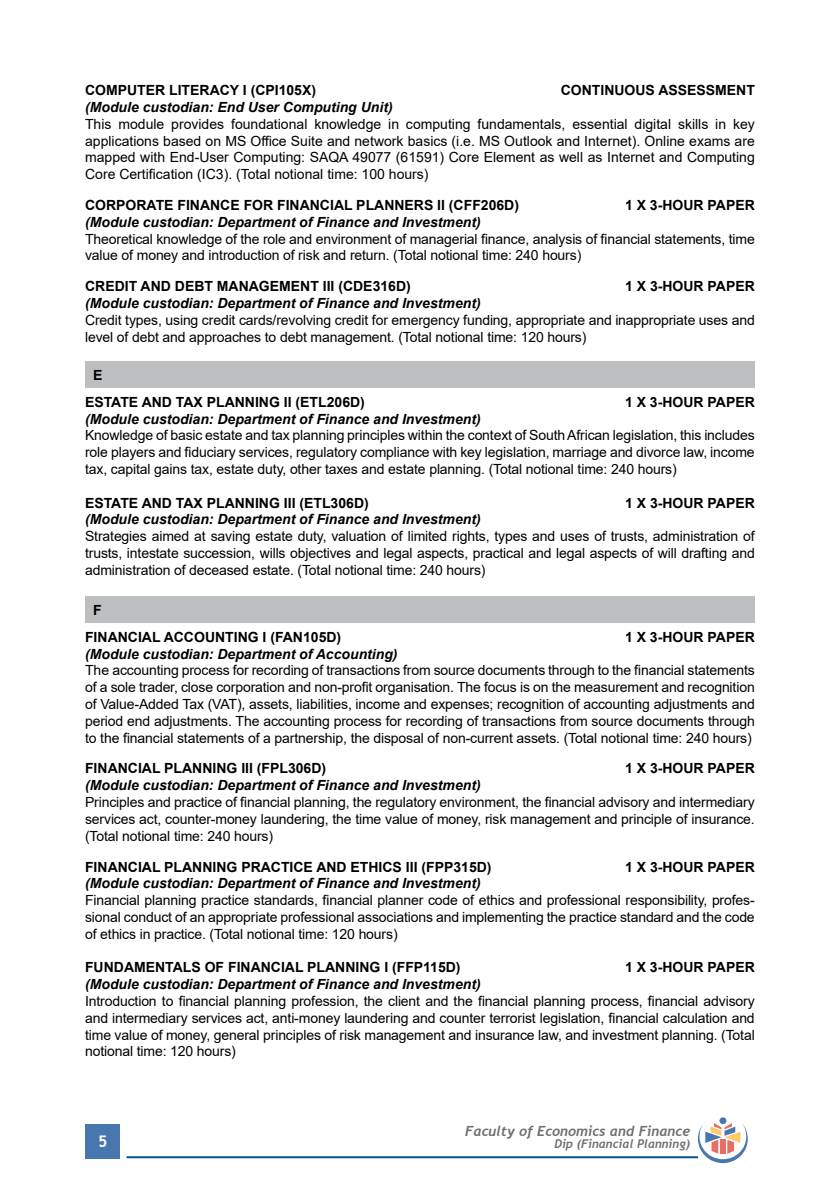
<style>
.page{position:relative;width:840px;height:1191px;background:#fff}
.page>*{position:absolute;margin:0;border:0;box-sizing:border-box;transform-origin:0 0}
.t1{font:700 16px "Trebuchet MS";color:#fff}
.t2{font:14px/16.8px "Arial";letter-spacing:-.01em;color:#000;text-align:justify}
.t3{font:700 14px/26.8px "Arial";color:#000}
.t4{font:italic 700 14px "Arial";color:#000}
.t5{font:italic 700 14px "Trebuchet";color:#6d6e71}
.t6{font:italic 700 12px "Trebuchet";color:#6d6e71}
</style>
<div class="page">
<div style="left:86px;top:1124px;width:34px;height:34px;background:#4777ae"></div>
<hr style="left:126px;top:1156px;width:571px;height:2px;background:#005596">
<div style="left:719px;top:1117px;width:7px;height:7px;background:#4777ae;border-radius:50%"></div>
<svg style="left:697px;top:1123px;width:50px;height:40px"></svg>
<div style="left:85px;top:362px;width:669px;height:26px;background:#bcbec0"></div>
<div style="left:85px;top:597px;width:669px;height:26px;background:#bcbec0"></div>
<p class="t3" style="left:85px;top:77px;width:232px">COMPUTER LITERACY I (CPI105X)</p>
<p class="t3" style="left:560px;top:77px;width:195px">CONTINUOUS ASSESSMENT</p>
<p class="t4" style="left:85px;top:98px;width:309px">(Module custodian: End User Computing Unit)</p>
<p class="t2" style="left:85px;top:115px;width:671px">This module provides foundational knowledge in computing fundamentals, essential digital skills in key applications based on MS Office Suite and network basics (i.e. MS Outlook and Internet). Online exams are mapped with End-User Computing: SAQA 49077 (61591) Core Element as well as Internet and Computing Core Certification (IC3). (Total notional time: 100 hours)</p>
<p class="t3" style="left:85px;top:192px;width:435px">CORPORATE FINANCE FOR FINANCIAL PLANNERS II (CFF206D)</p>
<p class="t3" style="left:624px;top:192px;width:131px">1 X 3-HOUR PAPER</p>
<p class="t4" style="left:85px;top:213px;width:397px">(Module custodian: Department of Finance and Investment)</p>
<p class="t2" style="left:85px;top:230px;width:670px">Theoretical knowledge of the role and environment of managerial finance, analysis of financial statements, time value of money and introduction of risk and return. (Total notional time: 240 hours)</p>
<p class="t3" style="left:85px;top:273px;width:327px">CREDIT AND DEBT MANAGEMENT III (CDE316D)</p>
<p class="t3" style="left:624px;top:273px;width:131px">1 X 3-HOUR PAPER</p>
<p class="t4" style="left:85px;top:294px;width:397px">(Module custodian: Department of Finance and Investment)</p>
<p class="t2" style="left:85px;top:311px;width:670px">Credit types, using credit cards/revolving credit for emergency funding, appropriate and inappropriate uses and level of debt and approaches to debt management. (Total notional time: 120 hours)</p>
<p class="t3" style="left:85px;top:362px;width:281px;text-indent:8px">E<br>ESTATE AND TAX PLANNING II (ETL206D)</p>
<p class="t3" style="left:624px;top:388px;width:131px">1 X 3-HOUR PAPER</p>
<p class="t4" style="left:85px;top:409px;width:397px">(Module custodian: Department of Finance and Investment)</p>
<p class="t2" style="left:85px;top:427px;width:670px">Knowledge of basic estate and tax planning principles within the context of South African legislation, this includes role players and fiduciary services, regulatory compliance with key legislation, marriage and divorce law, income tax, capital gains tax, estate duty, other taxes and estate planning. (Total notional time: 240 hours)</p>
<p class="t3" style="left:85px;top:489px;width:285px">ESTATE AND TAX PLANNING III (ETL306D)</p>
<p class="t3" style="left:624px;top:489px;width:131px">1 X 3-HOUR PAPER</p>
<p class="t4" style="left:85px;top:510px;width:397px">(Module custodian: Department of Finance and Investment)</p>
<p class="t2" style="left:85px;top:528px;width:670px">Strategies aimed at saving estate duty, valuation of limited rights, types and uses of trusts, administration of trusts, intestate succession, wills objectives and legal aspects, practical and legal aspects of will drafting and administration of deceased estate. (Total notional time: 240 hours)</p>
<p class="t3" style="left:85px;top:597px;width:257px;text-indent:8px">F<br>FINANCIAL ACCOUNTING I (FAN105D)</p>
<p class="t3" style="left:624px;top:623px;width:131px">1 X 3-HOUR PAPER</p>
<p class="t4" style="left:85px;top:644px;width:314px">(Module custodian: Department of Accounting)</p>
<p class="t2" style="left:85px;top:662px;width:670px">The accounting process for recording of transactions from source documents through to the financial statements of a sole trader, close corporation and non-profit organisation. The focus is on the measurement and recognition of Value-Added Tax (VAT), assets, liabilities, income and expenses; recognition of accounting adjustments and period end adjustments. The accounting process for recording of transactions from source documents through to the financial statements of a partnership, the disposal of non-current assets. (Total notional time: 240 hours)</p>
<p class="t3" style="left:85px;top:755px;width:242px">FINANCIAL PLANNING III (FPL306D)</p>
<p class="t3" style="left:624px;top:755px;width:131px">1 X 3-HOUR PAPER</p>
<p class="t4" style="left:85px;top:776px;width:397px">(Module custodian: Department of Finance and Investment)</p>
<p class="t2" style="left:85px;top:793px;width:670px">Principles and practice of financial planning, the regulatory environment, the financial advisory and intermediary services act, counter-money laundering, the time value of money, risk management and principle of insurance. (Total notional time: 240 hours)</p>
<p class="t3" style="left:85px;top:853px;width:408px">FINANCIAL PLANNING PRACTICE AND ETHICS III (FPP315D)</p>
<p class="t3" style="left:624px;top:853px;width:131px">1 X 3-HOUR PAPER</p>
<p class="t4" style="left:85px;top:874px;width:397px">(Module custodian: Department of Finance and Investment)</p>
<p class="t2" style="left:85px;top:891px;width:670px">Financial planning practice standards, financial planner code of ethics and professional responsibility, profes&shy;sional conduct of an appropriate professional associations and implementing the practice standard and the code of ethics in practice. (Total notional time: 120 hours)</p>
<p class="t3" style="left:85px;top:954px;width:377px">FUNDAMENTALS OF FINANCIAL PLANNING I (FFP115D)</p>
<p class="t3" style="left:624px;top:954px;width:131px">1 X 3-HOUR PAPER</p>
<p class="t4" style="left:85px;top:975px;width:397px">(Module custodian: Department of Finance and Investment)</p>
<p class="t2" style="left:85px;top:992px;width:670px">Introduction to financial planning profession, the client and the financial planning process, financial advisory and intermediary services act, anti-money laundering and counter terrorist legislation, financial calculation and time value of money, general principles of risk management and insurance law, and investment planning. (Total notional time: 120 hours)</p>
<p class="t1" style="left:98px;top:1131px;width:11px">5</p>
<p class="t5" style="left:465px;top:1121px;width:226px">Faculty of Economics and Finance</p>
<p class="t6" style="left:554px;top:1135px;width:137px">Dip (Financial Planning)</p>
</div>
